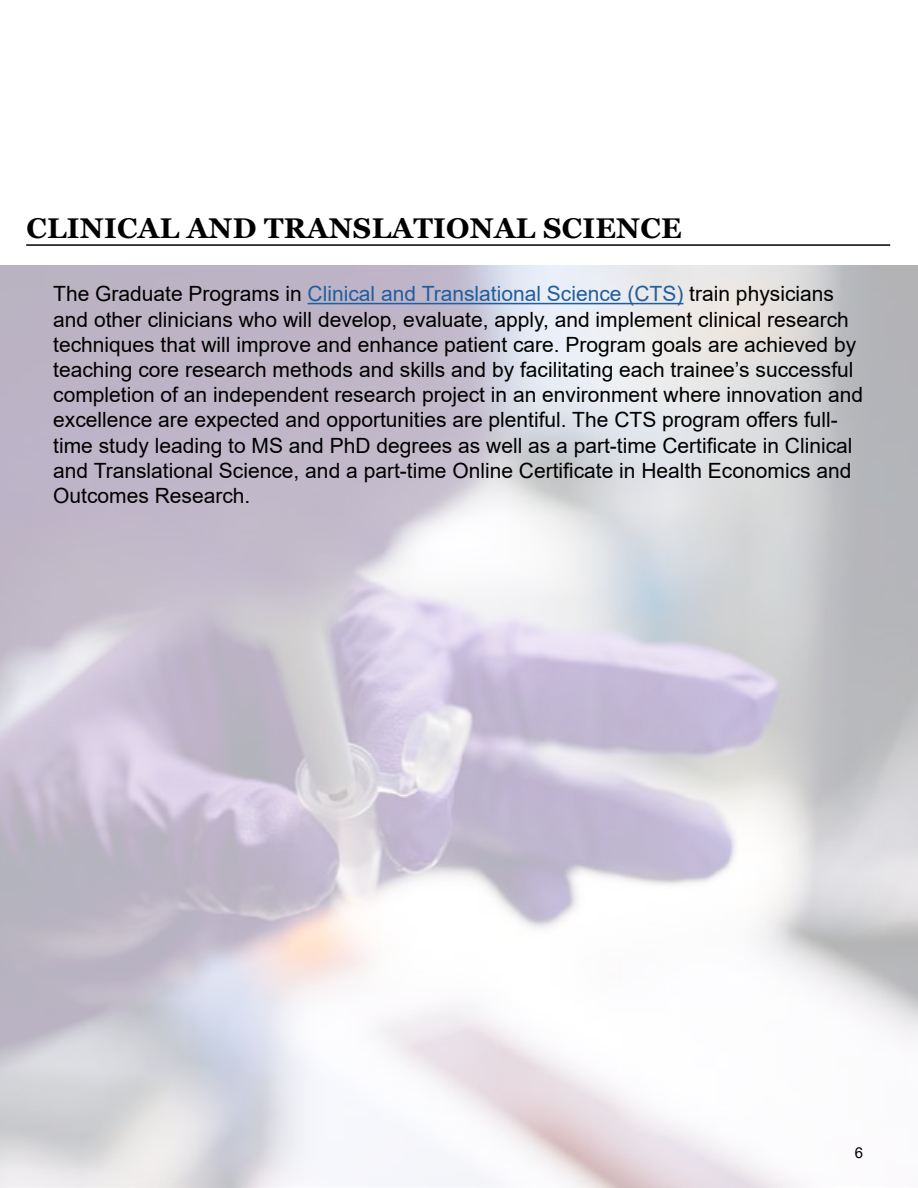
<style>
.page{position:relative;width:918px;height:1188px;background:#fff}
.page>*{position:absolute;margin:0;border:0;box-sizing:border-box;transform-origin:0 0}
.t1{font:700 28.5px "Georgia";letter-spacing:.01em;color:#000}
.t2{font:21px/25.2px "Arial";color:#000}
.t3{font:15px "Arial";color:#000}
.s1{color:#215e9e}
</style>
<div class="page">
<hr style="left:26px;top:244px;width:864px;height:2px;background:#000">
<hr style="left:308px;top:303px;width:375px;height:1px;background:#215e9e">
<h1 class="t1" style="left:26px;top:209px;width:657px">CLINICAL AND TRANSLATIONAL SCIENCE</h1>
<p class="t2" style="left:53px;top:281px;width:811px">The Graduate Programs in <span class="s1">Clinical and Translational Science (CTS)</span> train physicians and other clinicians who will develop, evaluate, apply, and implement clinical research techniques that will improve and enhance patient care. Program goals are achieved by teaching core research methods and skills and by facilitating each trainee’s successful completion of an independent research project in an environment where innovation and excellence are expected and opportunities are plentiful. The CTS program offers full&shy;time study leading to MS and PhD degrees as well as a part-time Certificate in Clinical and Translational Science, and a part-time Online Certificate in Health Economics and Outcomes Research.</p>
<p class="t3" style="left:855px;top:1142px;width:10px">6</p>
</div>
